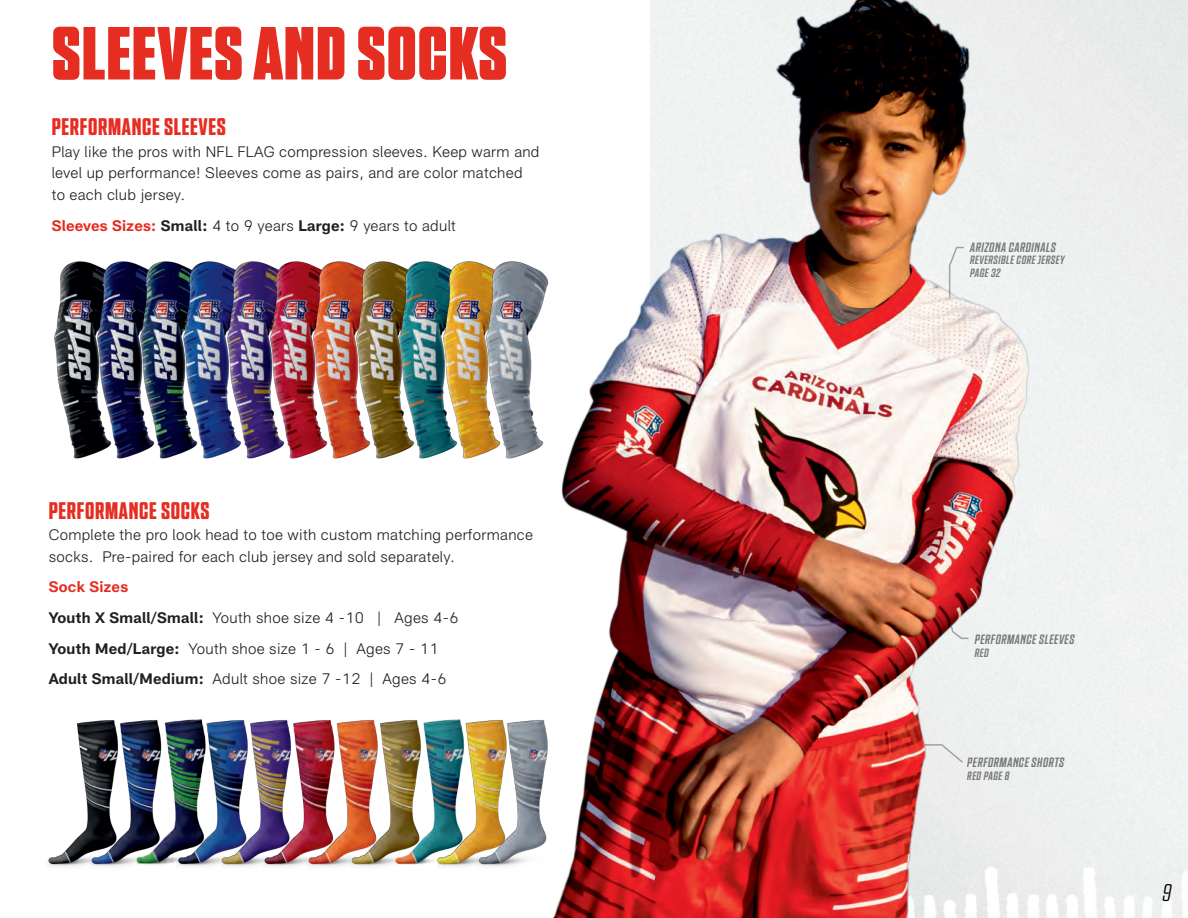
<style>
.page{position:relative;width:1188px;height:918px;background:#fff}
.page>*{position:absolute;margin:0;border:0;box-sizing:border-box;transform-origin:0 0}
.t1{font:75px "NTF Grand Black";letter-spacing:.02em;color:#e52d21}
.t2{font:24px "NTF Grand Bold";letter-spacing:.03em;color:#e52d21}
.t3{font:italic 24px "NTF Grand Light";color:#000002;scale:1.05 1}
.t4{font:15px/21.6px "All Pro Sans Light";letter-spacing:.02em;color:#231f20}
.t5{font:15px "All Pro Sans Bold";letter-spacing:.02em;color:#e52d21}
.t6{font:italic 13.5px "NTF Grand Medium";letter-spacing:.04em;color:#000002}
.t7{font:italic 12px/12.6px "NTF Grand Medium";letter-spacing:.04em;color:#000002}
.s1{font-family:"All Pro Sans Bold";color:#e52d21}
.s2{font-family:"All Pro Sans Bold"}
</style>
<div class="page">
<img style="left:553px;top:0;width:517px;height:918px">
<svg style="left:923px;top:743px;width:41px;height:21px"></svg>
<svg style="left:948px;top:246px;width:17px;height:53px"></svg>
<svg style="left:949px;top:623px;width:21px;height:17px"></svg>
<img style="left:48px;top:721px;width:41px;height:146px">
<img style="left:89px;top:720px;width:18px;height:147px">
<img style="left:54px;top:261px;width:38px;height:198px">
<img style="left:92px;top:261px;width:43px;height:198px">
<img style="left:135px;top:261px;width:43px;height:198px">
<img style="left:178px;top:261px;width:44px;height:198px">
<img style="left:222px;top:261px;width:43px;height:198px">
<img style="left:265px;top:261px;width:43px;height:198px">
<img style="left:308px;top:261px;width:43px;height:198px">
<img style="left:351px;top:261px;width:43px;height:198px">
<img style="left:394px;top:261px;width:44px;height:198px">
<img style="left:438px;top:261px;width:43px;height:198px">
<img style="left:481px;top:261px;width:68px;height:198px">
<img style="left:107px;top:719px;width:70px;height:148px">
<img style="left:177px;top:719px;width:45px;height:148px">
<img style="left:222px;top:719px;width:41px;height:148px">
<img style="left:263px;top:720px;width:44px;height:147px">
<img style="left:307px;top:719px;width:43px;height:148px">
<img style="left:350px;top:719px;width:44px;height:148px">
<img style="left:394px;top:719px;width:43px;height:146px">
<img style="left:437px;top:719px;width:40px;height:148px">
<img style="left:477px;top:719px;width:71px;height:148px">
<h1 class="t1" style="left:52px;top:10px;width:456px">SLEEVES AND SOCKS</h1>
<h2 class="t2" style="left:52px;top:113px;width:176px">PERFORMANCE SLEEVES</h2>
<p class="t4" style="left:52px;top:141px;width:489px">Play like the pros with NFL FLAG compression sleeves. Keep warm and level up performance! Sleeves come as pairs, and are color matched to each club jersey.</p>
<p class="t4" style="left:52px;top:215px;width:406px"><span class="s1">Sleeves Sizes:</span> <span class="s2">Small:</span> 4 to 9 years <span class="s2">Large:</span> 9 years to adult</p>
<h2 class="t2" style="left:49px;top:496px;width:162px">PERFORMANCE SOCKS</h2>
<p class="t4" style="left:49px;top:524px;width:486px">Complete the pro look head to toe with custom matching performance socks. Pre-paired for each club jersey and sold separately.</p>
<p class="t5" style="left:49px;top:578px;width:81px">Sock Sizes</p>
<p class="t4" style="left:49px;top:603px;width:412px;line-height:30.6px"><span class="s2">Youth X Small/Small:</span> Youth shoe size 4 -10 | Ages 4-6<br><span class="s2">Youth Med/Large:</span> Youth shoe size 1 - 6 | Ages 7 - 11<br><span class="s2">Adult Small/Medium:</span> Adult shoe size 7 -12 | Ages 4-6</p>
<p class="t6" style="left:970px;top:239px;width:87px">ARIZONA CARDINALS</p>
<p class="t7" style="left:970px;top:254px;width:96px">REVERSIBLE CORE JERSEY<br>PAGE 32</p>
<p class="t6" style="left:975px;top:632px;width:101px">PERFORMANCE SLEEVES</p>
<p class="t7" style="left:975px;top:646px;width:15px">RED</p>
<p class="t6" style="left:967px;top:755px;width:99px">PERFORMANCE SHORTS</p>
<p class="t7" style="left:967px;top:769px;width:43px">RED PAGE 8</p>
<h2 class="t3" style="left:1162px;top:878px;width:10px">9</h2>
</div>
